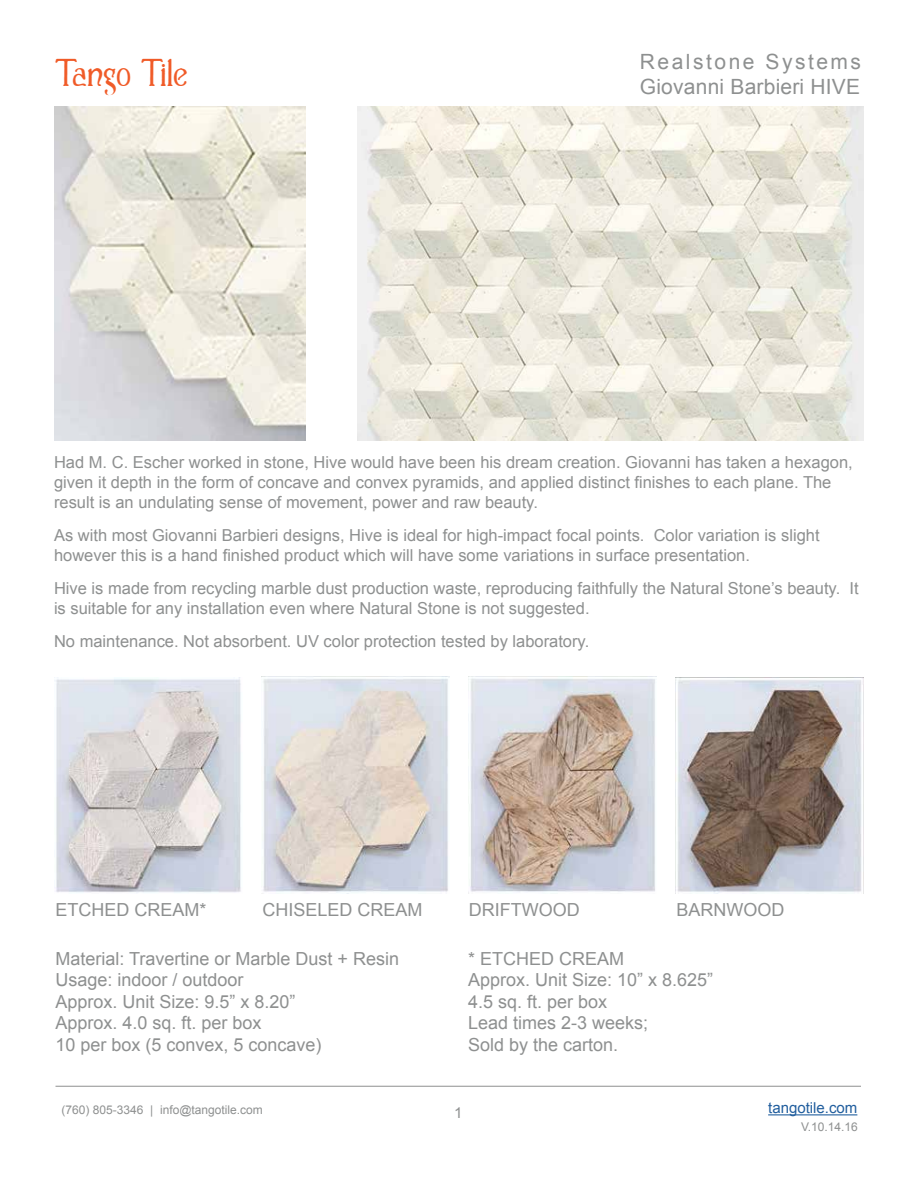
<style>
.page{position:relative;width:918px;height:1188px;background:#fff}
.page>*{position:absolute;margin:0;border:0;box-sizing:border-box;transform-origin:0 0}
.t1{font:32.85px "Casua";letter-spacing:-.015em;color:#f05b28}
.t2{font:21px/25.2px "Arial";letter-spacing:.01em;color:#8e9090}
.t3{font:18px/21.6px "Arial";color:#8e9090}
.t4{font:16.5px/19.8px "Arial";color:#8e9090}
.t5{font:15px "Arial";color:#215e9e}
.t6{font:15px "Arial";color:#8e9090}
.t7{font:12px "Arial";color:#8e9090}
</style>
<div class="page">
<hr style="left:56px;top:1086px;width:805px;height:1px;background:#8e9090">
<hr style="left:768px;top:1114px;width:89px;height:1px;background:#215e9e">
<img style="left:55px;top:107px;width:250px;height:334px">
<img style="left:54px;top:677px;width:187px;height:216px">
<img style="left:262px;top:677px;width:188px;height:217px">
<img style="left:468px;top:678px;width:187px;height:216px">
<img style="left:675px;top:677px;width:189px;height:216px">
<img style="left:358px;top:106px;width:506px;height:335px">
<h1 class="t1" style="left:55px;top:55px;width:134px">Tango Tile</h1>
<p class="t2" style="left:640px;top:50px;width:223px">Realstone Systems<br>Giovanni Barbieri HIVE</p>
<p class="t4" style="left:54px;top:453px;width:800px">Had M. C. Escher worked in stone, Hive would have been his dream creation. Giovanni has taken a hexagon, given it depth in the form of concave and convex pyramids, and applied distinct finishes to each plane. The result is an undulating sense of movement, power and raw beauty.</p>
<p class="t4" style="left:54px;top:526px;width:767px">As with most Giovanni Barbieri designs, Hive is ideal for high-impact focal points. Color variation is slight however this is a hand finished product which will have some variations in surface presentation.</p>
<p class="t4" style="left:54px;top:579px;width:806px">Hive is made from recycling marble dust production waste, reproducing faithfully the Natural Stone’s beauty. It is suitable for any installation even where Natural Stone is not suggested.</p>
<p class="t4" style="left:54px;top:632px;width:537px">No maintenance. Not absorbent. UV color protection tested by laboratory.</p>
<p class="t3" style="left:56px;top:899px;width:153px">ETCHED CREAM*</p>
<p class="t3" style="left:262px;top:899px;width:162px">CHISELED CREAM</p>
<p class="t3" style="left:469px;top:899px;width:112px">DRIFTWOOD</p>
<p class="t3" style="left:677px;top:899px;width:109px">BARNWOOD</p>
<p class="t3" style="left:56px;top:948px;width:345px">Material: Travertine or Marble Dust + Resin<br>Usage: indoor / outdoor<br>Approx. Unit Size: 9.5” x 8.20”<br>Approx. 4.0 sq. ft. per box<br>10 per box (5 convex, 5 concave)</p>
<p class="t3" style="left:468px;top:948px;width:247px">* ETCHED CREAM<br>Approx. Unit Size: 10” x 8.625”<br>4.5 sq. ft. per box<br>Lead times 2-3 weeks;<br>Sold by the carton.</p>
<p class="t7" style="left:62px;top:1102px;width:203px">(760) 805-3346 | info@tangotile.com</p>
<p class="t5" style="left:768px;top:1098px;width:91px">tangotile.com</p>
<p class="t6" style="left:454px;top:1103px;width:10px">1</p>
<p class="t7" style="left:801px;top:1118px;width:58px">V.10.14.16</p>
</div>
